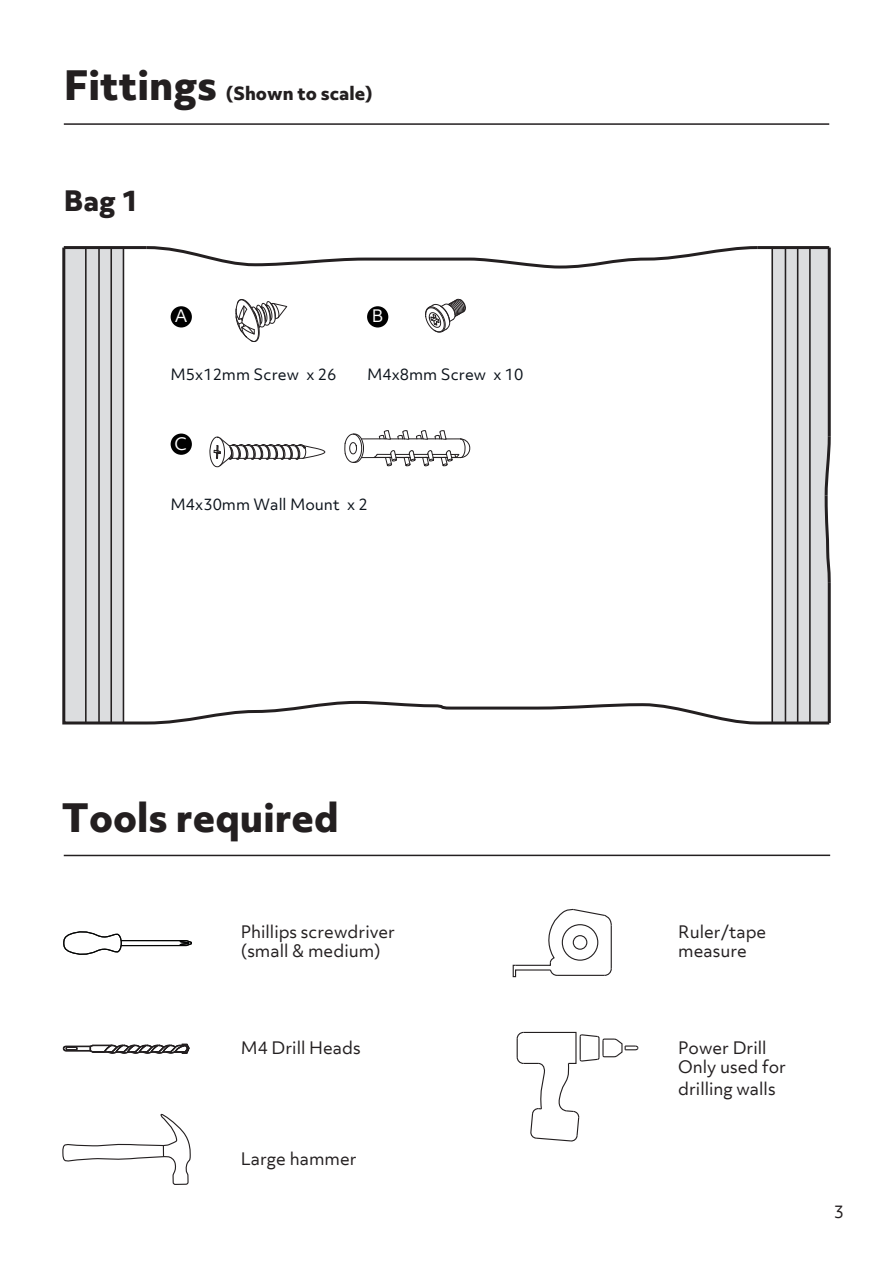
<style>
.page{position:relative;width:893px;height:1263px;background:#fff}
.page>*{position:absolute;margin:0;border:0;box-sizing:border-box;transform-origin:0 0}
.t1{font:800 37.5px "Objektiv Mk 3";color:#231f20}
.t2{font:800 27px "Objektiv Mk 3";color:#231f20}
.t3{font:800 17.55px "Objektiv Mk 3";color:#231f20}
.t4{font:16.5px/19px "Objektiv Mk 3";color:#231f20}
.t5{font:16.5px "Objektiv Mk 3";color:#fff}
.t6{font:15px "Objektiv Mk 3";color:#0c131b}
.s1{font-size:38.85px}
</style>
<div class="page">
<svg style="left:62px;top:246px;width:769px;height:479px"></svg>
<svg style="left:773px;top:248px;width:58px;height:475px;background:#cfd0d2"></svg>
<hr style="left:828px;top:248px;width:3px;height:189px;background:#231f20">
<hr style="left:85px;top:248px;width:2px;height:475px;background:#231f20">
<hr style="left:98px;top:248px;width:2px;height:475px;background:#231f20">
<hr style="left:110px;top:248px;width:2px;height:475px;background:#231f20">
<hr style="left:123px;top:248px;width:1px;height:475px;background:#231f20">
<hr style="left:771px;top:248px;width:2px;height:475px;background:#231f20">
<hr style="left:785px;top:248px;width:1px;height:475px;background:#231f20">
<hr style="left:797px;top:248px;width:1px;height:475px;background:#231f20">
<hr style="left:809px;top:248px;width:2px;height:475px;background:#231f20">
<svg style="left:63px;top:931px;width:129px;height:24px"></svg>
<svg style="left:62px;top:1043px;width:128px;height:11px"></svg>
<svg style="left:516px;top:1031px;width:123px;height:111px"></svg>
<svg style="left:512px;top:908px;width:100px;height:70px"></svg>
<div style="left:562px;top:924px;width:36px;height:37px;border:1px solid #231f20;border-radius:50%"></div>
<div style="left:573px;top:935px;width:14px;height:15px;border:1px solid #231f20;border-radius:50%"></div>
<hr style="left:64px;top:123px;width:765px;height:2px;background:#231f20">
<hr style="left:64px;top:854px;width:766px;height:2px;background:#231f20">
<svg style="left:62px;top:1113px;width:129px;height:72px"></svg>
<svg style="left:235px;top:299px;width:53px;height:43px"></svg>
<svg style="left:344px;top:430px;width:127px;height:37px"></svg>
<svg style="left:209px;top:436px;width:117px;height:31px"></svg>
<div style="left:171px;top:306px;width:21px;height:21px;background:#000;border-radius:50%"></div>
<div style="left:367px;top:306px;width:21px;height:21px;background:#000;border-radius:50%"></div>
<div style="left:171px;top:433px;width:21px;height:22px;background:#000;border-radius:50%"></div>
<svg style="left:425px;top:298px;width:41px;height:35px"></svg>
<p class="t3" style="left:64px;top:81px;width:311px"><span class="s1">Fittings</span> (Shown to scale)</p>
<h2 class="t2" style="left:64px;top:181px;width:77px">Bag 1</h2>
<p class="t5" style="left:175px;top:304px;width:14px">A</p>
<p class="t6" style="left:171px;top:364px;width:167px">M5x12mm Screw x 26</p>
<p class="t5" style="left:175px;top:433px;width:14px">C</p>
<p class="t5" style="left:372px;top:304px;width:13px">B</p>
<p class="t6" style="left:367px;top:364px;width:158px">M4x8mm Screw x 10</p>
<p class="t6" style="left:171px;top:494px;width:199px">M4x30mm Wall Mount x 2</p>
<h1 class="t1" style="left:61px;top:791px;width:279px">Tools required</h1>
<p class="t4" style="left:241px;top:922px;width:156px">Phillips screwdriver (small &amp; medium)</p>
<p class="t4" style="left:241px;top:1038px;width:121px">M4 Drill Heads</p>
<p class="t4" style="left:241px;top:1149px;width:118px">Large hammer</p>
<p class="t4" style="left:678px;top:922px;width:90px">Ruler/tape measure</p>
<p class="t4" style="left:678px;top:1038px;width:109px">Power Drill<br>Only used for</p>
<p class="t4" style="left:678px;top:1079px;width:99px">drilling walls</p>
<p class="t4" style="left:834px;top:1202px;width:12px">3</p>
</div>
